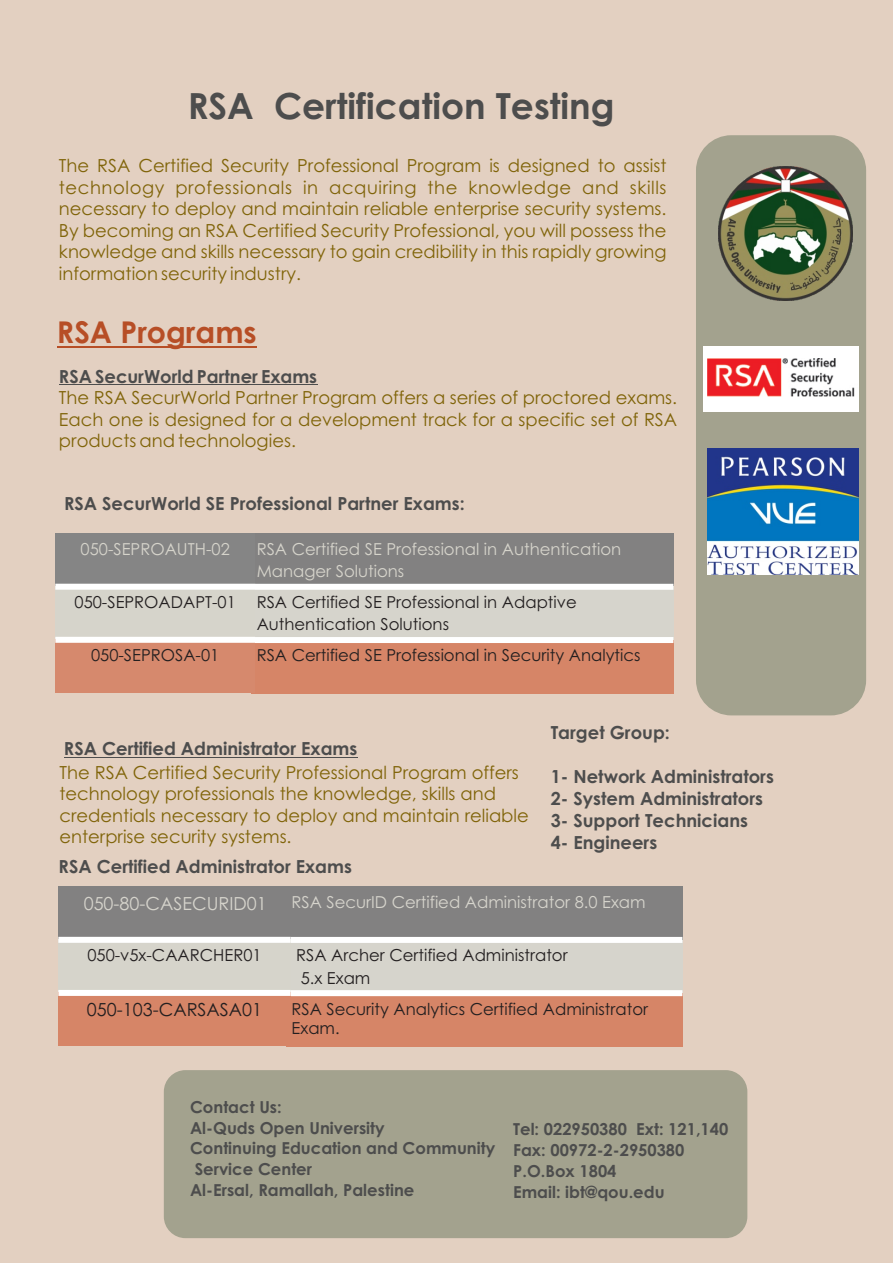
<style>
.page{position:relative;width:893px;height:1263px;background:#e3d0c1}
.page>*{position:absolute;margin:0;border:0;box-sizing:border-box;transform-origin:0 0}
.t1{font:700 36px "Century Gothic";color:#4d4d4d}
.t2{font:700 30px "Century Gothic";color:#b74e26}
.t3{font:18px/21.5px "Century Gothic";color:#806409;text-align:justify}
.t4{font:700 18px/21.8px "Century Gothic";color:#4d4d4d}
.t5{font:18px "Century Gothic";color:#d6d4cc}
.t6{font:18px "Century Gothic";color:#231f20}
.t7{font:16.5px/22.2px "Century Gothic";color:#231f20}
.t8{font:700 16.5px/20.7px "Century Gothic";color:#4d4d4d}
.t9{font:16.5px/22.2px "Century Gothic";color:#d6d4cb}
.t10{font:16.5px "Century Gothic";color:#d6d4cc}
</style>
<div class="page">
<div style="left:696px;top:135px;width:170px;height:580px;background:#a3a28e;border-radius:35px"></div>
<div style="left:164px;top:1070px;width:583px;height:168px;background:#a3a28e;border-radius:22px"></div>
<img style="left:718px;top:166px;width:134px;height:134px">
<img style="left:703px;top:346px;width:156px;height:65px">
<img style="left:708px;top:448px;width:151px;height:126px">
<hr style="left:57px;top:346px;width:200px;height:1px;background:#b74e26">
<hr style="left:59px;top:384px;width:258px;height:1px;background:#4d4d4d">
<div style="left:251px;top:533px;width:422px;height:54px;background:#828181"></div>
<div style="left:251px;top:587px;width:422px;height:53px;background:#d6d4cc"></div>
<div style="left:251px;top:640px;width:422px;height:53px;background:#d68567"></div>
<div style="left:251px;top:637px;width:422px;height:6px;background:#fff"></div>
<div style="left:251px;top:584px;width:422px;height:6px;background:#fff"></div>
<div style="left:55px;top:534px;width:200px;height:53px;background:#858585"></div>
<div style="left:55px;top:587px;width:200px;height:53px;background:#d6d4cb"></div>
<div style="left:55px;top:640px;width:200px;height:53px;background:#d6896d"></div>
<div style="left:55px;top:637px;width:200px;height:6px;background:#fff"></div>
<div style="left:55px;top:584px;width:200px;height:6px;background:#fff"></div>
<hr style="left:64px;top:757px;width:293px;height:1px;background:#4d4d4d">
<div style="left:286px;top:887px;width:396px;height:53px;background:#828181"></div>
<div style="left:286px;top:940px;width:396px;height:53px;background:#d6d4cc"></div>
<div style="left:286px;top:993px;width:396px;height:53px;background:#d68567"></div>
<div style="left:286px;top:990px;width:396px;height:6px;background:#fff"></div>
<div style="left:286px;top:937px;width:396px;height:6px;background:#fff"></div>
<div style="left:58px;top:887px;width:233px;height:53px;background:#828181"></div>
<div style="left:58px;top:940px;width:233px;height:53px;background:#d6d4cb"></div>
<div style="left:58px;top:993px;width:233px;height:53px;background:#d68567"></div>
<div style="left:58px;top:990px;width:233px;height:6px;background:#fff"></div>
<div style="left:58px;top:937px;width:233px;height:6px;background:#fff"></div>
<h1 class="t1" style="left:188px;top:92px;width:428px">RSA Certification Testing</h1>
<p class="t3" style="left:59px;top:157px;width:609px">The RSA Certified Security Professional Program is designed to assist technology professionals in acquiring the knowledge and skills necessary to deploy and maintain reliable enterprise security systems.<br>By becoming an RSA Certified Security Professional, you will possess the knowledge and skills necessary to gain credibility in this rapidly growing information security industry.</p>
<h2 class="t2" style="left:57px;top:321px;width:201px">RSA Programs</h2>
<p class="t4" style="left:59px;top:367px;width:260px">RSA SecurWorld Partner Exams</p>
<p class="t3" style="left:59px;top:389px;width:620px">The RSA SecurWorld Partner Program offers a series of proctored exams.<br>Each one is designed for a development track for a specific set of RSA products and technologies.</p>
<p class="t4" style="left:64px;top:494px;width:402px">RSA SecurWorld SE Professional Partner Exams:</p>
<p class="t9" style="left:81px;top:539px;width:151px">050-SEPROAUTH-02</p>
<p class="t7" style="left:75px;top:592px;width:163px">050-SEPROADAPT-01</p>
<p class="t7" style="left:91px;top:646px;width:130px">050-SEPROSA-01</p>
<p class="t9" style="left:257px;top:539px;width:366px">RSA Certified SE Professional in Authentication<br>Manager Solutions</p>
<p class="t7" style="left:257px;top:593px;width:322px">RSA Certified SE Professional in Adaptive<br>Authentication Solutions</p>
<p class="t7" style="left:257px;top:646px;width:385px">RSA Certified SE Professional in Security Analytics</p>
<p class="t4" style="left:64px;top:740px;width:295px">RSA Certified Administrator Exams</p>
<p class="t3" style="left:59px;top:763px;width:471px;text-align:left">The RSA Certified Security Professional Program offers technology professionals the knowledge, skills and credentials necessary to deploy and maintain reliable enterprise security systems.</p>
<p class="t4" style="left:59px;top:857px;width:295px">RSA Certified Administrator Exams</p>
<p class="t4" style="left:551px;top:724px;width:121px">Target Group:</p>
<p class="t4" style="left:551px;top:767px;width:225px">1- Network Administrators<br>2- System Administrators<br>3- Support Technicians<br>4- Engineers</p>
<p class="t5" style="left:84px;top:896px;width:185px">050-80-CASECURID01</p>
<p class="t7" style="left:87px;top:946px;width:176px">050-v5x-CAARCHER01</p>
<p class="t6" style="left:87px;top:1002px;width:177px">050-103-CARSASA01</p>
<p class="t10" style="left:292px;top:896px;width:356px">RSA SecurID Certified Administrator 8.0 Exam</p>
<p class="t7" style="left:296px;top:946px;width:273px">RSA Archer Certified Administrator<br>5.x Exam</p>
<p class="t7" style="left:292px;top:1000px;width:358px;line-height:19.6px">RSA Security Analytics Certified Administrator<br>Exam.</p>
<p class="t8" style="left:190px;top:1098px;width:307px">Contact Us:<br>Al-Quds Open University<br>Continuing Education and Community<br>Service Center<br>Al-Ersal, Ramallah, Palestine</p>
<p class="t8" style="left:513px;top:1120px;width:217px">Tel: 022950380 Ext: 121,140<br>Fax: 00972-2-2950380<br>P.O.Box 1804<br>Email: ibt@qou.edu</p>
</div>
